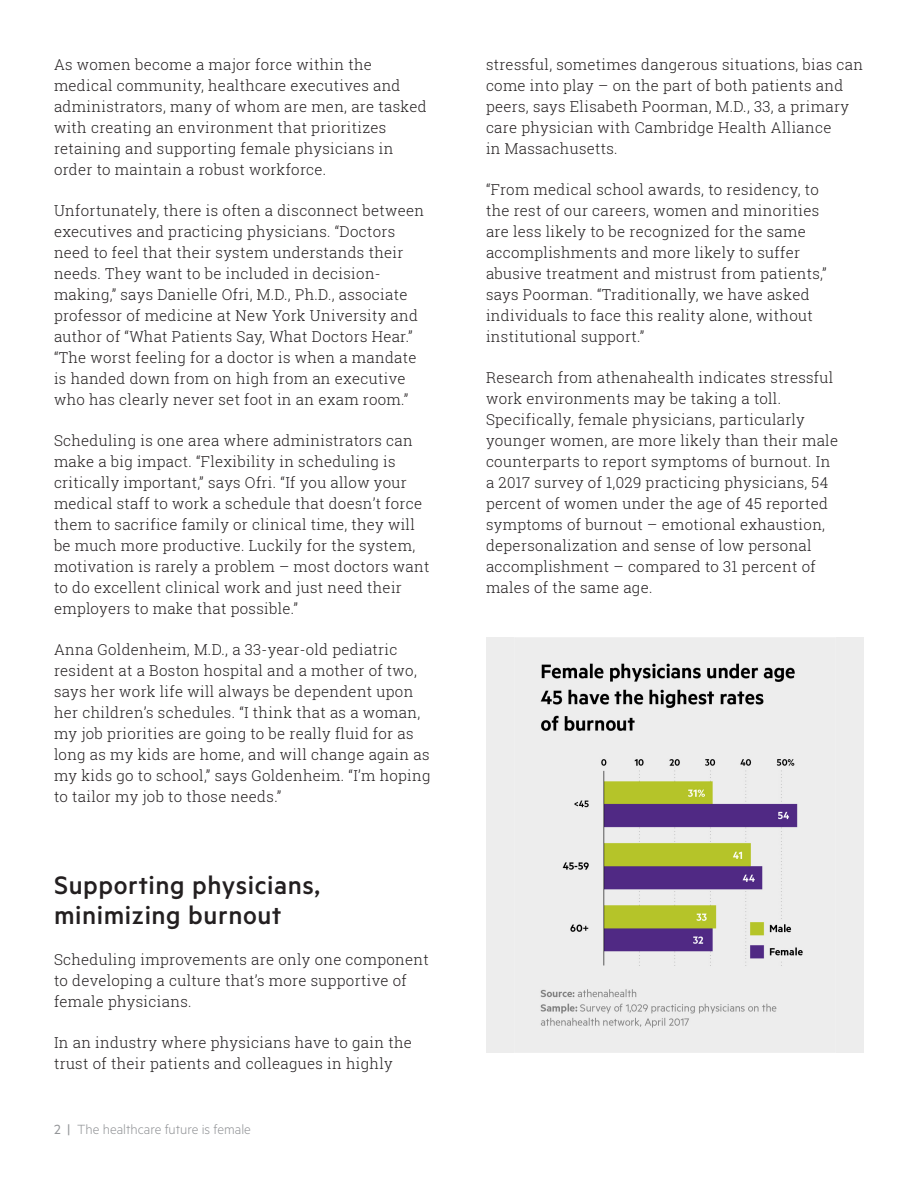
<style>
.page{position:relative;width:918px;height:1188px;background:#fff}
.page>*{position:absolute;margin:0;border:0;box-sizing:border-box;transform-origin:0 0}
.t1{font:500 28.5px/30px "Metric";letter-spacing:.02em;color:#231f20}
.t2{font:300 15px/21px "Roboto Slab";letter-spacing:.02em;color:#231f20}
.t3{font:300 15px "Metric";color:#939598}
.s1{font-weight:400}
</style>
<div class="page">
<div style="left:486px;top:637px;width:378px;height:416px;background:#ededed"></div>
<img style="left:540px;top:663px;width:263px;height:365px">
<p class="t2" style="left:54px;top:53px;width:374px">As women become a major force within the medical community, healthcare executives and administrators, many of whom are men, are tasked with creating an environment that prioritizes retaining and supporting female physicians in order to maintain a robust workforce.</p>
<p class="t2" style="left:54px;top:200px;width:372px">Unfortunately, there is often a disconnect between executives and practicing physicians. “Doctors need to feel that their system understands their needs. They want to be included in decision&shy;making,” says Danielle Ofri, M.D., Ph.D., associate professor of medicine at New York University and author of “What Patients Say, What Doctors Hear.” “The worst feeling for a doctor is when a mandate is handed down from on high from an executive who has clearly never set foot in an exam room.”</p>
<p class="t2" style="left:54px;top:430px;width:377px">Scheduling is one area where administrators can make a big impact. “Flexibility in scheduling is critically important,” says Ofri. “If you allow your medical staff to work a schedule that doesn’t force them to sacrifice family or clinical time, they will be much more productive. Luckily for the system, motivation is rarely a problem – most doctors want to do excellent clinical work and just need their employers to make that possible.”</p>
<p class="t2" style="left:54px;top:639px;width:378px">Anna Goldenheim, M.D., a 33-year-old pediatric resident at a Boston hospital and a mother of two, says her work life will always be dependent upon her children’s schedules. “I think that as a woman, my job priorities are going to be really fluid for as long as my kids are home, and will change again as my kids go to school,” says Goldenheim. “I’m hoping to tailor my job to those needs.”</p>
<p class="t1" style="left:54px;top:869px;width:268px">Supporting physicians, minimizing burnout</p>
<p class="t2" style="left:54px;top:949px;width:376px">Scheduling improvements are only one component to developing a culture that’s more supportive of female physicians.</p>
<p class="t2" style="left:54px;top:1032px;width:359px">In an industry where physicians have to gain the trust of their patients and colleagues in highly</p>
<p class="t3" style="left:54px;top:1121px;width:198px"><span class="s1">2 |</span> The healthcare future is female</p>
<p class="t2" style="left:486px;top:53px;width:379px">stressful, sometimes dangerous situations, bias can come into play – on the part of both patients and peers, says Elisabeth Poorman, M.D., 33, a primary care physician with Cambridge Health Alliance<br>in Massachusetts.</p>
<p class="t2" style="left:486px;top:179px;width:342px">“From medical school awards, to residency, to the rest of our careers, women and minorities are less likely to be recognized for the same accomplishments and more likely to suffer abusive treatment and mistrust from patients,” says Poorman. “Traditionally, we have asked individuals to face this reality alone, without institutional support.”</p>
<p class="t2" style="left:486px;top:367px;width:354px">Research from athenahealth indicates stressful work environments may be taking a toll.<br>Specifically, female physicians, particularly younger women, are more likely than their male counterparts to report symptoms of burnout. In a 2017 survey of 1,029 practicing physicians, 54 percent of women under the age of 45 reported symptoms of burnout – emotional exhaustion, depersonalization and sense of low personal accomplishment – compared to 31 percent of males of the same age.</p>
</div>
